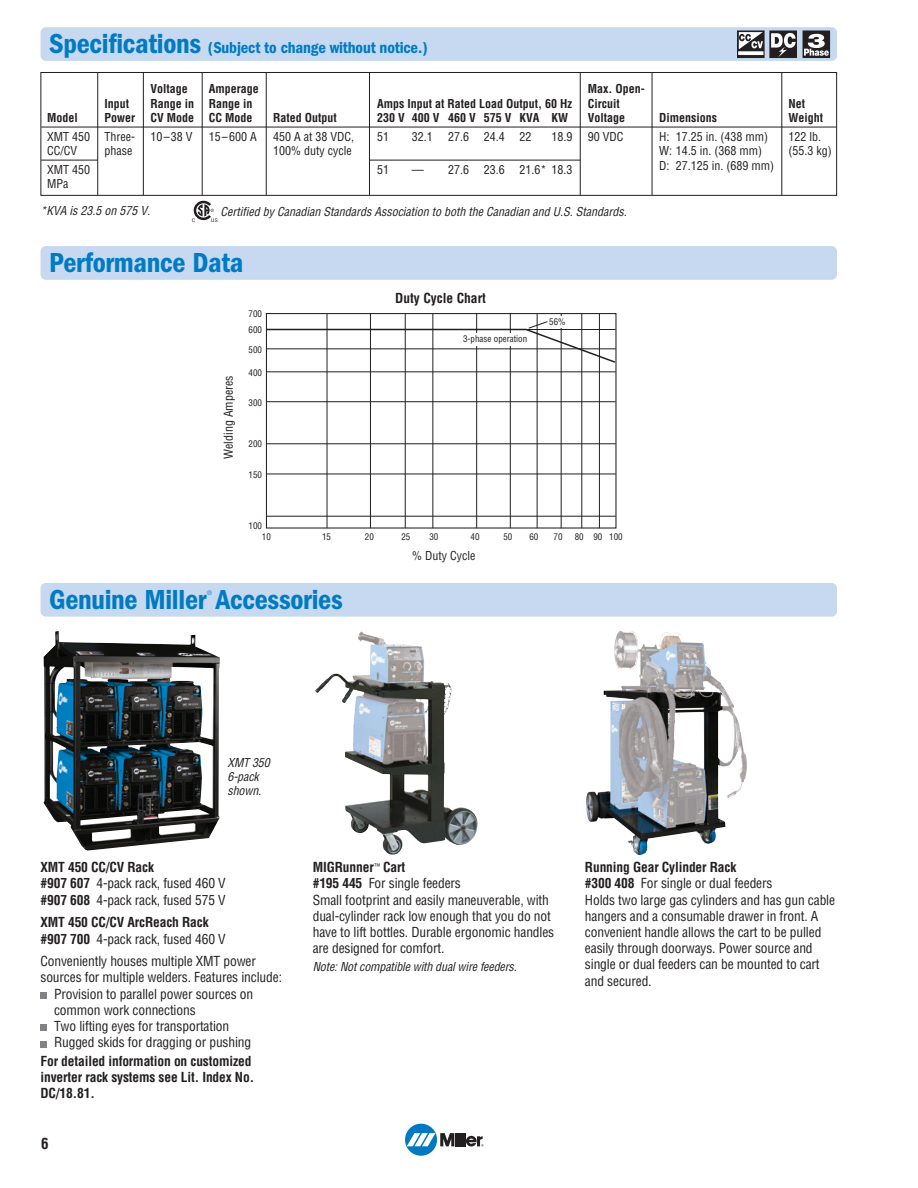
<style>
.page{position:relative;width:918px;height:1188px;background:#fff}
.page>*{position:absolute;margin:0;border:0;box-sizing:border-box;transform-origin:0 0}
.t1{font:28.5px "ITC Franklin Gothic Std Dm Cd";letter-spacing:-.01em;color:#007bc3}
.t2{font:16.5px "ITC Franklin Gothic Std Dm Cd";letter-spacing:-.01em;color:#007bc3}
.t3{font:700 condensed 15px "Helvetica";color:#231f20}
.t4{font:condensed 13.5px/16.2px "Helvetica";letter-spacing:-.01em;color:#231f20}
.t5{font:700 condensed 13.5px/16.2px "Helvetica";letter-spacing:-.01em;color:#231f20}
.t6{font:condensed 12px/14.4px "Helvetica";color:#231f20}
.t7{font:700 condensed 12px/14.4px "Helvetica";color:#231f20}
.t8{font:italic condensed 12px "Helvetica";color:#231f20}
.t9{font:italic condensed 12px/14.4px "Helvetica";color:#231f20}
.t10{font:condensed 9px/16px "Helvetica";color:#231f20}
.t11{font:condensed 6px "Helvetica";color:#007bc3}
.s1{font-size:28.5px}
.s2{font-weight:700}
.s3{font-weight:400}
</style>
<div class="page">
<div style="left:405px;top:1124px;width:32px;height:32px;background:#0079c2;border-radius:50%"></div>
<svg style="left:407px;top:1133px;width:76px;height:14px"></svg>
<svg style="left:192px;top:201px;width:26px;height:21px"></svg>
<hr style="left:266px;top:474px;width:350px;height:1px;background:#231f20">
<hr style="left:266px;top:444px;width:350px;height:1px;background:#231f20">
<hr style="left:266px;top:401px;width:350px;height:1px;background:#231f20">
<hr style="left:266px;top:516px;width:350px;height:1px;background:#231f20">
<hr style="left:327px;top:314px;width:1px;height:214px;background:#231f20">
<hr style="left:405px;top:314px;width:1px;height:214px;background:#231f20">
<hr style="left:370px;top:314px;width:1px;height:214px;background:#231f20">
<hr style="left:599px;top:314px;width:1px;height:214px;background:#231f20">
<hr style="left:582px;top:314px;width:1px;height:214px;background:#231f20">
<hr style="left:561px;top:314px;width:1px;height:214px;background:#231f20">
<hr style="left:476px;top:314px;width:1px;height:214px;background:#231f20">
<hr style="left:537px;top:314px;width:1px;height:214px;background:#231f20">
<hr style="left:510px;top:314px;width:1px;height:214px;background:#231f20">
<hr style="left:433px;top:314px;width:1px;height:214px;background:#231f20">
<div style="left:266px;top:313px;width:351px;height:216px;border:1px solid #231f20"></div>
<hr style="left:266px;top:372px;width:350px;height:1px;background:#231f20">
<div style="left:549px;top:316px;width:20px;height:11px;background:#fff"></div>
<svg style="left:265px;top:321px;width:352px;height:43px"></svg>
<div style="left:40px;top:246px;width:797px;height:34px;background:#c6d9f0;border-radius:5px"></div>
<div style="left:40px;top:72px;width:797px;height:124px;border:1px solid #231f20"></div>
<hr style="left:97px;top:73px;width:1px;height:122px;background:#231f20">
<hr style="left:143px;top:73px;width:1px;height:122px;background:#231f20">
<hr style="left:202px;top:73px;width:1px;height:122px;background:#231f20">
<hr style="left:266px;top:73px;width:1px;height:122px;background:#231f20">
<hr style="left:369px;top:73px;width:1px;height:122px;background:#231f20">
<hr style="left:580px;top:73px;width:1px;height:122px;background:#231f20">
<hr style="left:781px;top:73px;width:1px;height:122px;background:#231f20">
<hr style="left:652px;top:73px;width:1px;height:122px;background:#231f20">
<hr style="left:41px;top:127px;width:795px;height:1px;background:#231f20">
<hr style="left:41px;top:160px;width:57px;height:1px;background:#231f20">
<hr style="left:369px;top:160px;width:211px;height:1px;background:#231f20">
<div style="left:40px;top:27px;width:797px;height:34px;background:#c6d9f0;border-radius:5px"></div>
<svg style="left:805px;top:33px;width:22px;height:1px"></svg>
<div style="left:803px;top:31px;width:26px;height:26px;border:1px solid #231f20"></div>
<svg style="left:805px;top:34px;width:23px;height:22px"></svg>
<div style="left:803px;top:31px;width:27px;height:27px;border:1px solid #231f20"></div>
<svg style="left:772px;top:33px;width:23px;height:23px"></svg>
<div style="left:770px;top:31px;width:27px;height:27px;border:1px solid #231f20"></div>
<div style="left:738px;top:31px;width:26px;height:26px;background:#231f20"></div>
<svg style="left:739px;top:51px;width:23px;height:4px"></svg>
<svg style="left:739px;top:33px;width:23px;height:16px"></svg>
<div style="left:737px;top:31px;width:27px;height:27px;border:1px solid #231f20"></div>
<img style="left:43px;top:631px;width:177px;height:220px">
<div style="left:40px;top:992px;width:7px;height:7px;background:#808285"></div>
<div style="left:40px;top:1025px;width:7px;height:6px;background:#808285"></div>
<img style="left:315px;top:630px;width:135px;height:225px">
<div style="left:40px;top:1041px;width:7px;height:6px;background:#808285"></div>
<img style="left:586px;top:631px;width:149px;height:224px">
<div style="left:40px;top:583px;width:797px;height:34px;background:#c6d9f0;border-radius:5px"></div>
<p class="t2" style="left:49px;top:38px;width:380px"><span class="s1">Specifications</span> (Subject to change without notice.)</p>
<p class="t7" style="left:47px;top:110px;width:32px">Model</p>
<p class="t6" style="left:47px;top:129px;width:45px">XMT 450<br>CC/CV</p>
<p class="t6" style="left:47px;top:162px;width:45px">XMT 450<br>MPa</p>
<p class="t7" style="left:104px;top:96px;width:32px">Input<br>Power</p>
<p class="t6" style="left:104px;top:129px;width:32px">Three&shy;phase</p>
<p class="t7" style="left:150px;top:82px;width:45px">Voltage<br>Range in<br>CV Mode</p>
<p class="t6" style="left:150px;top:129px;width:44px">10–38 V</p>
<p class="t7" style="left:209px;top:82px;width:52px">Amperage<br>Range in<br>CC Mode</p>
<p class="t6" style="left:209px;top:129px;width:50px">15–600 A</p>
<p class="t7" style="left:273px;top:110px;width:65px">Rated Out put</p>
<p class="t6" style="left:273px;top:129px;width:83px">450 A at 38 VDC,<br>100% duty cycle</p>
<p class="t7" style="left:377px;top:96px;width:197px">Amps Input at Rated Load Output, 60 Hz<br>230 V 400 V 460 V 575 V KVA KW</p>
<p class="t6" style="left:377px;top:129px;width:14px">51</p>
<p class="t6" style="left:412px;top:129px;width:22px">32.1</p>
<p class="t6" style="left:448px;top:129px;width:85px">27.6 24.4 22</p>
<p class="t6" style="left:551px;top:129px;width:22px">18.9</p>
<p class="t6" style="left:377px;top:162px;width:14px">51</p>
<p class="t6" style="left:412px;top:162px;width:162px">— 27.6 23.6 21.6* 18.3</p>
<p class="t7" style="left:588px;top:82px;width:58px">Max. Open-<br>Circuit<br>Voltage</p>
<p class="t6" style="left:588px;top:129px;width:37px">90 VDC</p>
<p class="t9" style="left:40px;top:203px;width:114px">*KVA is23.5 on 575 V.</p>
<p class="t8" style="left:220px;top:204px;width:408px">Certified by Canadian Standards Association to both the Canadian and U.S. Standards.</p>
<h1 class="t1" style="left:49px;top:246px;width:196px">Performance Data</h1>
<p class="t6" style="left:221px;top:459px;width:85px;rotate:-90deg">Welding Amperes</p>
<p class="t10" style="left:249px;top:305px;width:15px">700<br>600</p>
<p class="t10" style="left:249px;top:364px;width:15px">400</p>
<p class="t10" style="left:249px;top:395px;width:15px">300</p>
<p class="t10" style="left:249px;top:436px;width:15px">200</p>
<p class="t10" style="left:249px;top:466px;width:15px">150</p>
<p class="t10" style="left:249px;top:341px;width:15px">500</p>
<p class="t5" style="left:395px;top:290px;width:92px">Duty Cycle Chart</p>
<p class="t10" style="left:463px;top:331px;width:66px">3-phase operation</p>
<p class="t10" style="left:549px;top:313px;width:18px">56%</p>
<p class="t7" style="left:659px;top:110px;width:59px">Dimensions</p>
<p class="t6" style="left:659px;top:129px;width:116px">H: 17.25 in. (438 mm)<br>W: 14.5 in. (368 mm)<br>D: 27.125 in. (689 mm)</p>
<p class="t7" style="left:788px;top:96px;width:36px">Net<br>Weight</p>
<p class="t6" style="left:788px;top:129px;width:45px">122 lb. (55.3 kg)</p>
<p class="t10" style="left:262px;top:521px;width:10px;line-height:10.6px;text-indent:-13px">100<br>10</p>
<p class="t10" style="left:322px;top:529px;width:10px">15</p>
<p class="t10" style="left:365px;top:529px;width:10px">20</p>
<p class="t10" style="left:401px;top:529px;width:10px">25</p>
<p class="t10" style="left:429px;top:529px;width:10px">30</p>
<p class="t10" style="left:471px;top:529px;width:10px">40</p>
<p class="t10" style="left:503px;top:529px;width:10px">50</p>
<p class="t10" style="left:554px;top:529px;width:10px">70</p>
<p class="t10" style="left:575px;top:529px;width:49px">80 90 100</p>
<p class="t10" style="left:529px;top:529px;width:10px">60</p>
<h1 class="t1" style="left:49px;top:583px;width:295px">Genuine Miller Accessories</h1>
<p class="t11" style="left:207px;top:589px;width:6px">®</p>
<p class="t6" style="left:412px;top:548px;width:65px">% Duty Cycle</p>
<p class="t9" style="left:228px;top:755px;width:47px">XMT350<br>6-pack shown.</p>
<p class="t4" style="left:40px;top:859px;width:187px"><span class="s2">XMT 450 CC/CV Rack<br>#907 607</span> 4-pack rack, fused 460 V <span class="s2">#907 608</span> 4-pack rack, fused 575 V</p>
<p class="t5" style="left:40px;top:914px;width:187px">XMT 450 CC/CV ArcReach Rack #907 700 <span class="s3">4-pack rack, fused 460 V</span></p>
<p class="t4" style="left:40px;top:953px;width:217px">Conveniently houses multiple XMT power</p>
<p class="t4" style="left:40px;top:969px;width:243px">sources for multiple welders. Features include:</p>
<p class="t4" style="left:54px;top:985px;width:201px">Provision to parallel power sources on</p>
<p class="t4" style="left:54px;top:1002px;width:143px">common work connections</p>
<p class="t4" style="left:54px;top:1018px;width:177px">Two lifting eyes for transportation</p>
<p class="t4" style="left:54px;top:1034px;width:199px">Rugged skids for dragging or pushing</p>
<p class="t5" style="left:40px;top:1052px;width:215px">For detailed information on customized inverter rack systems see Lit. Index No.<br>DC/18.81.</p>
<p class="t3" style="left:41px;top:1134px;width:9px">6</p>
<p class="t4" style="left:313px;top:859px;width:243px"><span class="s2">MIGRunner</span><sup>™</sup> <span class="s2">Cart<br>#195 445</span> For single feeders<br>Small footprint and easily maneuverable, with dual-cylinder rack low enough that you do not have to lift bottles. Durable ergonomic handles are designed for comfort.</p>
<p class="t9" style="left:313px;top:959px;width:209px">Note:Notcompatiblewithdualwirefeeders.</p>
<p class="t4" style="left:585px;top:859px;width:252px"><span class="s2">Running Gear Cylinder Rack<br>#300 408</span> For single or dual feeders<br>Holds two large gas cylinders and has gun cable hangers and a consumable drawer in front. A convenient handle allows the cart to be pulled easily through doorways. Power source and single or dual feeders can be mounted to cart and secured.</p>
</div>
